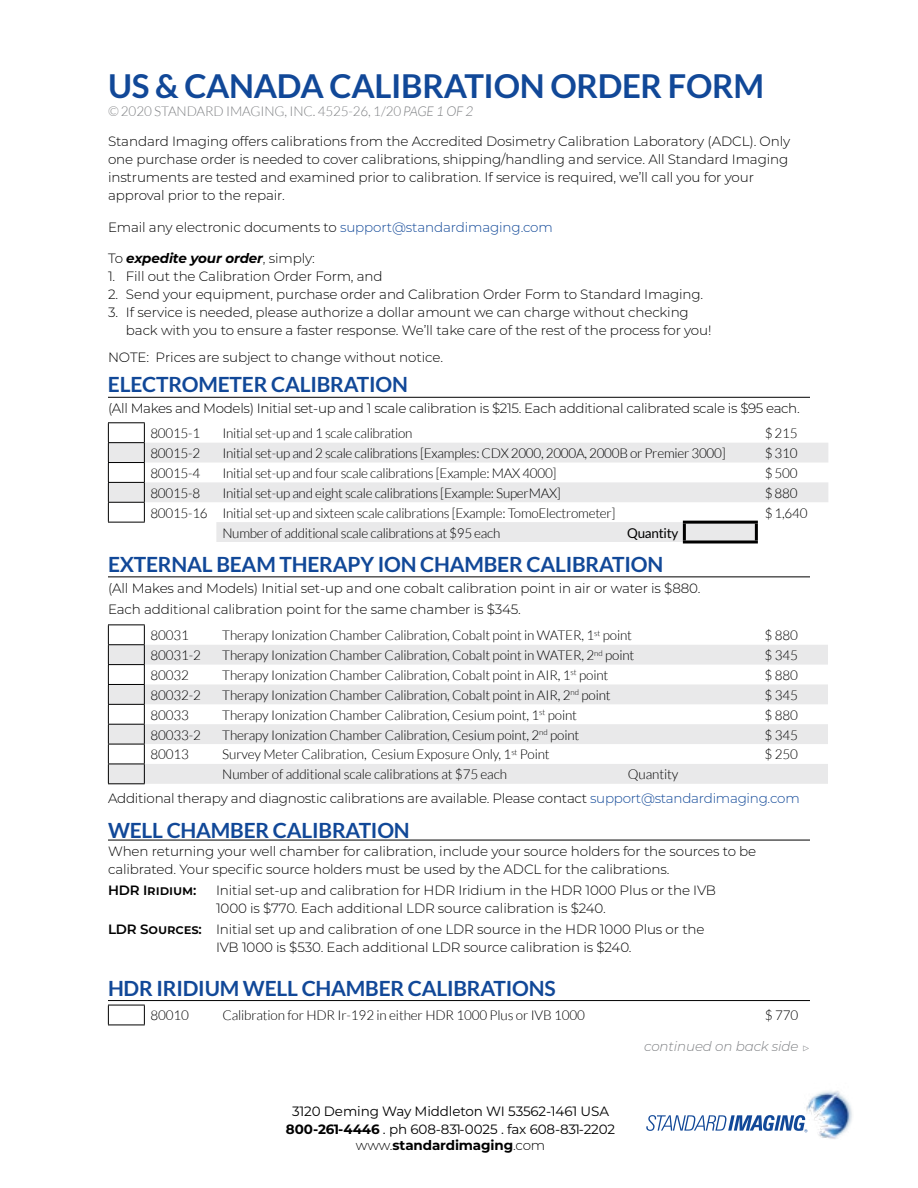
<style>
.page{position:relative;width:918px;height:1188px;background:#fff}
.page>*{position:absolute;margin:0;border:0;box-sizing:border-box;transform-origin:0 0}
.t1{font:700 33px "Lato";letter-spacing:-.01em;color:#114898}
.t2{font:700 21px "Lato";letter-spacing:-.01em;color:#114898}
.t3{font:300 13.5px/18px "Montserrat";letter-spacing:-.01em;color:#000}
.t4{font:300 13.5px "Lato";letter-spacing:-.01em;color:#000}
.t5{font:13.5px/18px "Montserrat";letter-spacing:-.01em;color:#000;text-align:center}
.t6{font:300 13.5px "Lato";letter-spacing:-.01em;color:#808285}
.t7{font:italic 700 13.5px "Montserrat";letter-spacing:-.01em;color:#000}
.t8{font:700 13.5px "Montserrat";letter-spacing:-.01em;color:#000}
.t9{font:italic 300 13.5px "Montserrat";letter-spacing:-.01em;color:#808285}
.t10{font:600 13.5px "Montserrat";letter-spacing:-.01em;color:#000}
.t11{font:13.5px "Lato";letter-spacing:-.02em;color:#000}
.s1{font-style:italic}
.s2{color:#114898}
.s3{font-weight:300;font-style:normal}
.s4{font-weight:600}
.s5{font-weight:700}
.s6{font-weight:300}
.s7{font-style:normal}
</style>
<div class="page">
<hr style="left:108px;top:397px;width:702px;height:1px;background:#000">
<hr style="left:108px;top:576px;width:702px;height:1px;background:#000">
<hr style="left:108px;top:840px;width:702px;height:1px;background:#000">
<hr style="left:108px;top:1000px;width:702px;height:1px;background:#000">
<svg style="left:109px;top:443px;width:719px;height:99px;fill:#e9e9ea"></svg>
<hr style="left:108px;top:422px;width:37px;height:1px;background:#000">
<hr style="left:108px;top:442px;width:37px;height:1px;background:#000">
<hr style="left:108px;top:462px;width:37px;height:1px;background:#000">
<hr style="left:108px;top:482px;width:37px;height:1px;background:#000">
<hr style="left:108px;top:502px;width:37px;height:1px;background:#000">
<svg style="left:108px;top:423px;width:1px;height:99px"></svg>
<svg style="left:144px;top:423px;width:1px;height:99px"></svg>
<hr style="left:683px;top:521px;width:75px;height:3px;background:#000">
<hr style="left:683px;top:524px;width:3px;height:16px;background:#000">
<hr style="left:755px;top:524px;width:3px;height:16px;background:#000">
<hr style="left:683px;top:540px;width:75px;height:3px;background:#000">
<hr style="left:108px;top:522px;width:37px;height:1px;background:#000">
<svg style="left:109px;top:645px;width:719px;height:139px;fill:#e9e9ea"></svg>
<hr style="left:108px;top:624px;width:37px;height:1px;background:#000">
<hr style="left:108px;top:644px;width:37px;height:1px;background:#000">
<hr style="left:108px;top:664px;width:37px;height:1px;background:#000">
<hr style="left:108px;top:684px;width:37px;height:1px;background:#000">
<hr style="left:108px;top:704px;width:37px;height:1px;background:#000">
<hr style="left:108px;top:724px;width:37px;height:1px;background:#000">
<hr style="left:108px;top:744px;width:37px;height:1px;background:#000">
<hr style="left:108px;top:764px;width:37px;height:1px;background:#000">
<svg style="left:108px;top:625px;width:1px;height:158px"></svg>
<svg style="left:144px;top:625px;width:1px;height:158px"></svg>
<hr style="left:108px;top:783px;width:37px;height:1px;background:#000">
<hr style="left:108px;top:1005px;width:37px;height:1px;background:#000">
<svg style="left:108px;top:1005px;width:1px;height:20px"></svg>
<svg style="left:144px;top:1005px;width:1px;height:20px"></svg>
<hr style="left:108px;top:1025px;width:37px;height:1px;background:#000">
<img style="left:805px;top:1091px;width:47px;height:48px">
<svg style="left:646px;top:1115px;width:161px;height:17px"></svg>
<h1 class="t1" style="left:108px;top:67px;width:658px">US &amp; CANADA CALIBRATION ORDER FORM</h1>
<p class="t6" style="left:108px;top:104px;width:367px">© 2020 STANDARD IMAGING, INC. 4525-26, 1/20 <span class="s1">PAGE 1 OF 2</span></p>
<p class="t3" style="left:108px;top:132px;width:684px">Standard Imaging offers calibrations from the Accredited Dosimetry Calibration Laboratory (ADCL). Only one purchase order is needed to cover calibrations, shipping/handling and service. All Standard Imaging instruments are tested and examined prior to calibration. If service is required, we’ll call you for your approval prior to the repair.</p>
<p class="t3" style="left:108px;top:218px;width:446px">Email any electronic documents to <span class="s2">support@standardimaging.com</span></p>
<p class="t7" style="left:108px;top:249px;width:208px"><span class="s3">To</span> expedite your order<span class="s3">, simply:</span></p>
<p class="t3" style="left:108px;top:267px;width:276px">1. Fill out the Calibration Order Form, and</p>
<p class="t3" style="left:108px;top:285px;width:597px">2. Send your equipment, purchase order and Calibration Order Form to Standard Imaging.</p>
<p class="t3" style="left:126px;top:303px;width:587px;text-indent:-18px">3. If service is needed, please authorize a dollar amount we can charge without checking back with you to ensure a faster response. We’ll take care of the rest of the process for you!</p>
<p class="t3" style="left:108px;top:348px;width:337px">NOTE: Prices are subject to change without notice.</p>
<h2 class="t2" style="left:108px;top:373px;width:301px">ELECTROMETER CALIBRATION</h2>
<p class="t3" style="left:108px;top:399px;width:693px">(All Makes and Models) Initial set-up and 1 scale calibration is $215. Each additional calibrated scale is $95 each.</p>
<p class="t4" style="left:150px;top:426px;width:51px">80015-1</p>
<p class="t4" style="left:222px;top:426px;width:192px">Initial set-up and 1 scale calibration</p>
<p class="t4" style="left:765px;top:426px;width:34px">$ 215</p>
<p class="t4" style="left:150px;top:446px;width:51px">80015-2</p>
<p class="t4" style="left:222px;top:446px;width:505px">Initial set-up and 2 scale calibrations [Examples: CDX 2000, 2000A, 2000B or Premier 3000]</p>
<p class="t4" style="left:765px;top:446px;width:34px">$ 310</p>
<p class="t4" style="left:150px;top:466px;width:51px">80015-4</p>
<p class="t4" style="left:222px;top:466px;width:336px">Initial set-up and four scale calibrations [Example: MAX 4000]</p>
<p class="t4" style="left:765px;top:466px;width:34px">$ 500</p>
<p class="t4" style="left:150px;top:486px;width:51px">80015-8</p>
<p class="t4" style="left:222px;top:486px;width:340px">Initial set-up and eight scale calibrations [Example: SuperMAX]</p>
<p class="t4" style="left:765px;top:486px;width:34px">$ 880</p>
<p class="t4" style="left:150px;top:506px;width:467px">80015-16 Initial set-up and sixteen scale calibrations [Example: TomoElectrometer]</p>
<p class="t4" style="left:765px;top:506px;width:44px">$ 1,640</p>
<p class="t4" style="left:222px;top:525px;width:279px">Number of additional scale calibrations at $95 each</p>
<p class="t11" style="left:627px;top:525px;width:53px">Quantity</p>
<h2 class="t2" style="left:108px;top:552px;width:557px">EXTERNAL BEAM THERAPY ION CHAMBER CALIBRATION</h2>
<p class="t3" style="left:108px;top:577px;width:594px;line-height:21px">(All Makes and Models) Initial set-up and one cobalt calibration point in air or water is $880.<br>Each additional calibration point for the same chamber is $345.</p>
<p class="t4" style="left:150px;top:628px;width:40px">80031</p>
<p class="t4" style="left:222px;top:628px;width:411px">Therapy Ionization Chamber Calibration, Cobalt point in WATER, 1<sup>st</sup> point</p>
<p class="t4" style="left:765px;top:628px;width:35px">$ 880</p>
<p class="t4" style="left:150px;top:648px;width:52px">80031-2</p>
<p class="t4" style="left:222px;top:648px;width:414px">Therapy Ionization Chamber Calibration, Cobalt point in WATER, 2<sup>nd</sup> point</p>
<p class="t4" style="left:765px;top:648px;width:35px">$ 345</p>
<p class="t4" style="left:150px;top:668px;width:40px">80032</p>
<p class="t4" style="left:222px;top:668px;width:388px">Therapy Ionization Chamber Calibration, Cobalt point in AIR, 1<sup>st</sup> point</p>
<p class="t4" style="left:765px;top:668px;width:35px">$ 880</p>
<p class="t4" style="left:150px;top:688px;width:52px">80032-2</p>
<p class="t4" style="left:222px;top:688px;width:390px">Therapy Ionization Chamber Calibration, Cobalt point in AIR, 2<sup>nd</sup> point</p>
<p class="t4" style="left:765px;top:688px;width:35px">$ 345</p>
<p class="t4" style="left:150px;top:708px;width:40px">80033</p>
<p class="t4" style="left:222px;top:708px;width:356px">Therapy Ionization Chamber Calibration, Cesium point, 1<sup>st</sup> point</p>
<p class="t4" style="left:765px;top:708px;width:35px">$ 880</p>
<p class="t4" style="left:150px;top:727px;width:52px">80033-2</p>
<p class="t4" style="left:222px;top:727px;width:359px">Therapy Ionization Chamber Calibration, Cesium point, 2<sup>nd</sup> point</p>
<p class="t4" style="left:765px;top:727px;width:35px">$ 345</p>
<p class="t4" style="left:150px;top:747px;width:40px">80013</p>
<p class="t4" style="left:222px;top:747px;width:329px">Survey Meter Calibration, Cesium Exposure Only, 1<sup>st</sup> Point</p>
<p class="t4" style="left:765px;top:747px;width:35px">$ 250</p>
<p class="t4" style="left:222px;top:767px;width:286px">Number of additional scale calibrations at $75 each</p>
<p class="t4" style="left:628px;top:767px;width:52px">Quantity</p>
<p class="t3" style="left:108px;top:789px;width:693px">Additional therapy and diagnostic calibrations are available. Please contact <span class="s2">support@standardimaging.com</span></p>
<h2 class="t2" style="left:108px;top:818px;width:303px">WELL CHAMBER CALIBRATION</h2>
<p class="t3" style="left:108px;top:842px;width:650px">When returning your well chamber for calibration, include your source holders for the sources to be calibrated. Your specific source holders must be used by the ADCL for the calibrations.</p>
<p class="t10" style="left:108px;top:881px;width:90px">HDR Iridium:</p>
<p class="t3" style="left:216px;top:881px;width:502px">Initial set-up and calibration for HDR Iridium in the HDR 1000 Plus or the IVB<br>1000 is $770. Each additional LDR source calibration is $240.</p>
<p class="t3" style="left:216px;top:920px;width:490px;text-indent:-108px"><span class="s4">LDR Sources:</span> Initial set up and calibration of one LDR source in the HDR 1000 Plus or the<br>IVB 1000 is $530. Each additional LDR source calibration is $240.</p>
<h2 class="t2" style="left:108px;top:976px;width:449px">HDR IRIDIUM WELL CHAMBER CALIBRATIONS</h2>
<p class="t4" style="left:150px;top:1008px;width:40px">80010</p>
<p class="t4" style="left:222px;top:1008px;width:364px">Calibration for HDR Ir-192 in either HDR 1000 Plus or IVB 1000</p>
<p class="t4" style="left:765px;top:1008px;width:35px">$ 770</p>
<p class="t5" style="left:286px;top:1101px;width:331px">3120 Deming Way Middleton WI 53562-1461 USA<br><span class="s5">800-261-4446</span> . ph 608-831-0025 . fax 608-831-2202</p>
<p class="t8" style="left:356px;top:1136px;width:191px"><span class="s6">www.</span>standardimaging<span class="s6">.com</span></p>
<p class="t9" style="left:644px;top:1038px;width:167px">continued on back side <span class="s7">▷</span></p>
</div>
